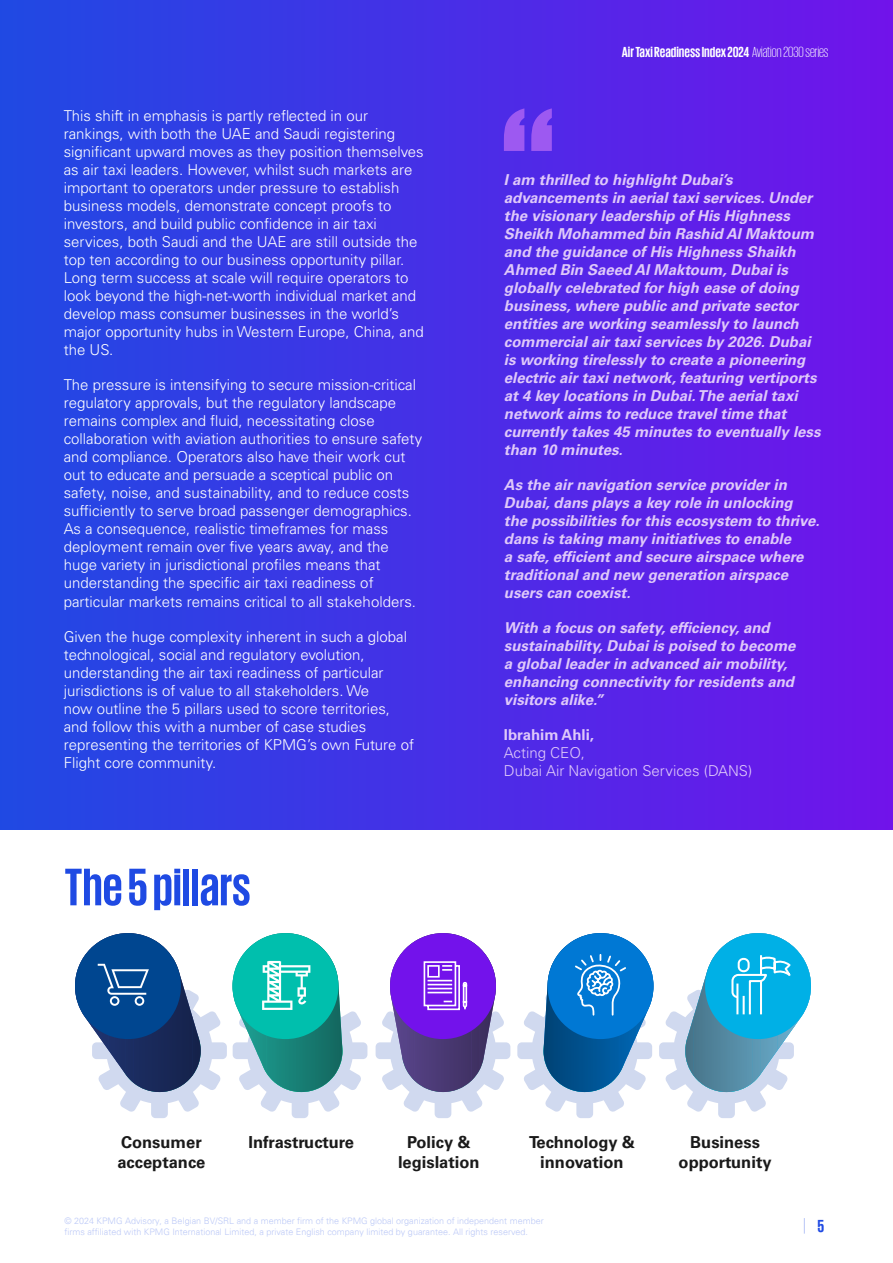
<style>
.page{position:relative;width:893px;height:1263px;background:#fff}
.page>*{position:absolute;margin:0;border:0;box-sizing:border-box;transform-origin:0 0}
.t1{font:700 54px "KPMG";color:#1f4ae3}
.t2{font:700 18px "KPMG";color:#1f4ae3}
.t3{font:700 16.5px/19.8px "Univers LT Std";color:#1a1a1a;text-align:center}
.t4{font:300 15px/18px "Univers LT Std";color:#fff}
.t5{font:italic 700 15px/18px "Univers LT Std";color:#dfc9fa}
.t6{font:700 15px "KPMG";color:#fff}
.t7{font:300 15px/18px "Univers LT Std";color:#dfc9fa}
.t8{font:700 15px "Univers LT Std";color:#dfc9fa}
.t9{font:300 9px/11.4px "Univers 45";color:#bcc9f7}
.s1{font-weight:300}
</style>
<div class="page">
<div style="left:0;top:0;width:893px;height:830px;background:linear-gradient(to right,#1f4ae3,#7113ea)"></div>
<svg style="left:659px;top:933px;width:152px;height:185px"></svg>
<svg style="left:75px;top:933px;width:292px;height:185px"></svg>
<svg style="left:376px;top:933px;width:134px;height:185px"></svg>
<svg style="left:517px;top:933px;width:136px;height:185px"></svg>
<svg style="left:504px;top:108px;width:48px;height:43px;background:#844aed"></svg>
<svg style="left:804px;top:1218px;width:1px;height:15px"></svg>
<p class="t4" style="left:64px;top:107px;width:361px">This shift in emphasis is partly reflected in our rankings, with both the UAE and Saudi registering significant upward moves as they position themselves as air taxi leaders. However, whilst such markets are important to operators under pressure to establish business models, demonstrate concept proofs to investors, and build public confidence in air taxi services, both Saudi and the UAE are still outside the top ten according to our business opportunity pillar.<br>Long term success at scale will require operators to look beyond the high-net-worth individual market and develop mass consumer businesses in the world’s major opportunity hubs in Western Europe, China, and the US.</p>
<p class="t4" style="left:64px;top:376px;width:360px">The pressure is intensifying to secure mission-critical regulatory approvals, but the regulatory landscape remains complex and fluid, necessitating close collaboration with aviation authorities to ensure safety and compliance. Operators also have their work cut out to educate and persuade a sceptical public on safety, noise, and sustainability, and to reduce costs sufficiently to serve broad passenger demographics.<br>As a consequence, realistic timeframes for mass deployment remain over five years away, and the huge variety in jurisdictional profiles means that understanding the specific air taxi readiness of particular markets remains critical to all stakeholders.</p>
<p class="t4" style="left:64px;top:627px;width:352px">Given the huge complexity inherent in such a global technological, social and regulatory evolution, understanding the air taxi readiness of particular jurisdictions is of value to all stakeholders. We<br>now outline the 5 pillars used to score territories, and follow this with a number of case studies representing the territories of KPMG’s own Future of Flight core community.</p>
<h1 class="t1" style="left:64px;top:860px;width:188px">The 5 pillars</h1>
<p class="t6" style="left:622px;top:44px;width:208px">Air Taxi Readiness Index 2024 <span class="s1">Aviation 2030 series</span></p>
<p class="t5" style="left:504px;top:171px;width:318px">I am thrilled to highlight Dubai’s advancements in aerial taxi services. Under the visionary leadership of His Highness Sheikh Mohammed bin Rashid Al Maktoum and the guidance of His Highness Shaikh Ahmed Bin Saeed Al Maktoum, Dubai is globally celebrated for high ease of doing business, where public and private sector entities are working seamlessly to launch commercial air taxi services by 2026. Dubai is working tirelessly to create a pioneering electric air taxi network, featuring vertiports at 4 key locations in Dubai. The aerial taxi network aims to reduce travel time that currently takes 45 minutes to eventually less than 10 minutes.</p>
<p class="t5" style="left:504px;top:476px;width:317px">As the air navigation service provider in Dubai, dans plays a key role in unlocking the possibilities for this ecosystem to thrive. dans is taking many initiatives to enable<br>a safe, efficient and secure airspace where traditional and new generation airspace users can coexist.</p>
<p class="t5" style="left:504px;top:619px;width:293px">With a focus on safety, efficiency, and sustainability, Dubai is poised to become a global leader in advanced air mobility, enhancing connectivity for residents and visitors alike.”</p>
<p class="t8" style="left:504px;top:726px;width:92px">Ibrahim Ahli,</p>
<p class="t7" style="left:504px;top:744px;width:250px">Acting CEO,<br>Dubai Air Navigation Services (DANS)</p>
<p class="t3" style="left:398px;top:1132px;width:83px">Policy &amp; legislation</p>
<p class="t3" style="left:529px;top:1132px;width:107px">Technology &amp; innovation</p>
<p class="t3" style="left:117px;top:1132px;width:90px;text-align:left">Consumer acceptance</p>
<p class="t3" style="left:248px;top:1132px;width:107px">Infrastructure</p>
<p class="t3" style="left:679px;top:1132px;width:94px">Business opportunity</p>
<p class="t9" style="left:64px;top:1215px;width:481px">© 2024 KPMG Advisory, a Belgian BV/SRL and a member firm of the KPMG global organization of independent member firms affiliated with KPMG International Limited, a private English company limited by guarantee. All rights reserved.</p>
<p class="t2" style="left:817px;top:1217px;width:8px">5</p>
</div>
